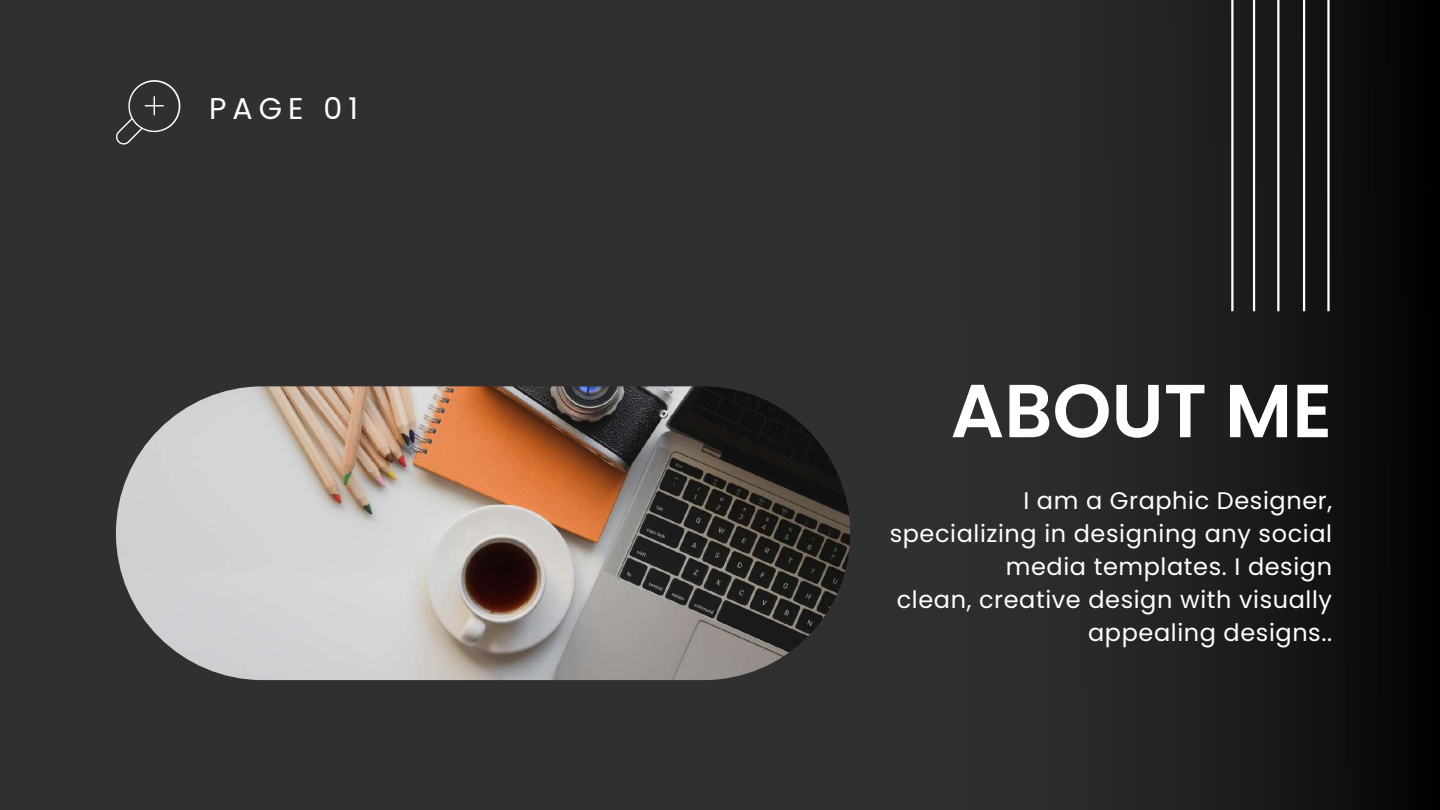
<style>
.page{position:relative;width:1440px;height:810px;background:#303030}
.page>*{position:absolute;margin:0;border:0;box-sizing:border-box;transform-origin:0 0}
.t1{font:600 75px "Poppins";color:#fff}
.t2{font:30px "Poppins";letter-spacing:.2em;color:#fff}
.t3{font:24px/33px "Poppins";letter-spacing:.025em;color:#fff;text-align:right}
</style>
<div class="page">
<div style="left:892px;top:0;width:548px;height:810px;background:linear-gradient(to right,#373737,#080808)"></div>
<svg style="left:116px;top:80px;width:64px;height:65px"></svg>
<img style="left:116px;top:386px;width:734px;height:294px;border-radius:147px">
<hr style="left:1231px;top:0;width:3px;height:311px;background:#fff">
<hr style="left:1253px;top:0;width:2px;height:311px;background:#fff">
<hr style="left:1277px;top:0;width:2px;height:311px;background:#fff">
<hr style="left:1303px;top:0;width:2px;height:311px;background:#fff">
<hr style="left:1327px;top:0;width:3px;height:311px;background:#fff">
<p class="t2" style="left:209px;top:88px;width:150px">PAGE 01</p>
<h1 class="t1" style="left:951px;top:358px;width:383px">ABOUT ME</h1>
<p class="t3" style="left:890px;top:484px;width:444px">I am a Graphic Designer, specializing in designing any social media templates. I design<br>clean, creative design with visually appealing designs..</p>
</div>
